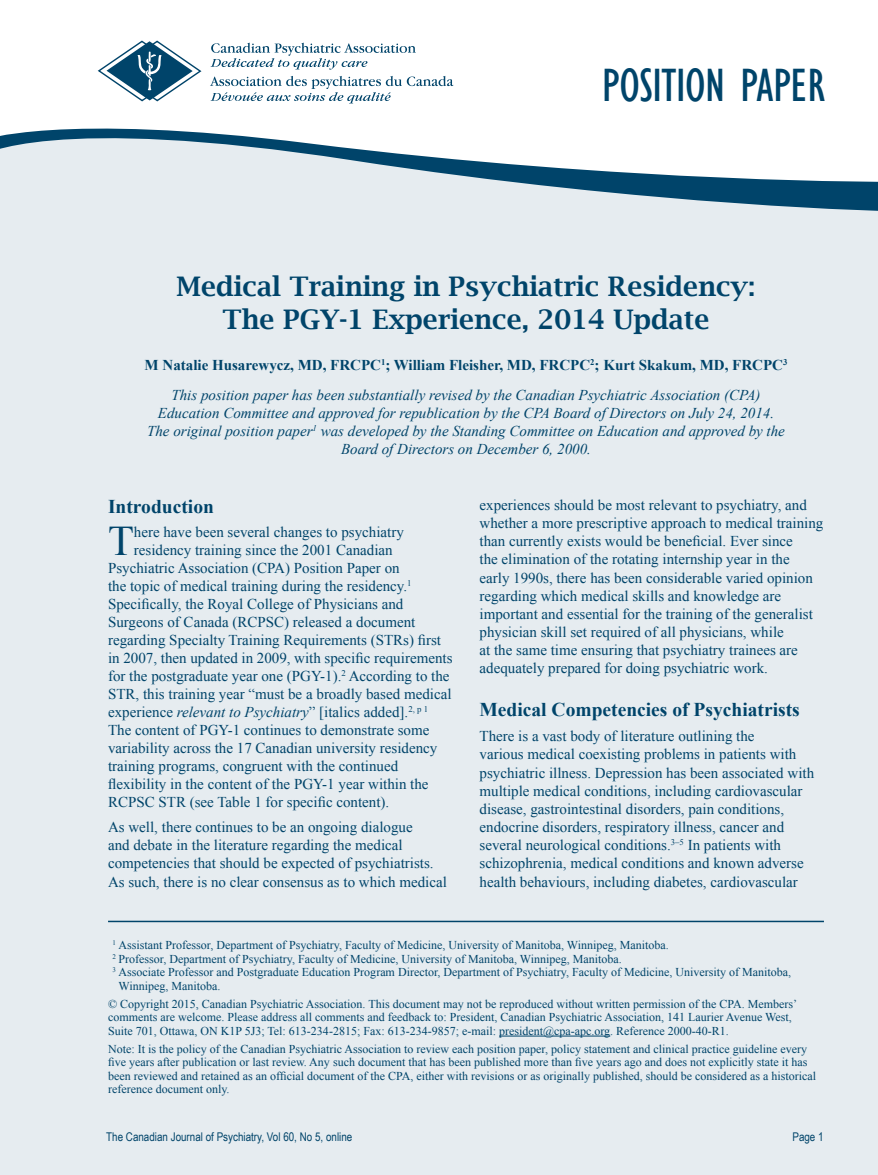
<style>
.page{position:relative;width:878px;height:1175px;background:#fff}
.page>*{position:absolute;margin:0;border:0;box-sizing:border-box;transform-origin:0 0}
.t1{font:condensed 48px "Gill Sans";letter-spacing:-.01em;color:#00446a}
.t2{font:42.15px "Times New Roman";color:#00446a}
.t3{font:600 27px/33px "Lucida Bright";color:#00446a;text-align:center}
.t4{font:700 19.5px "Times New Roman";color:#00446a}
.t5{font:15px/18.1px "Times New Roman";color:#00446a}
.t6{font:italic 15px/18px "Times New Roman";color:#00446a;text-align:center}
.t7{font:12px/13.5px "Times New Roman";color:#00446a}
.t8{font:12px "Arial Narrow";color:#00446a}
.s1{font-weight:700;font-style:normal}
.s2{font-style:italic}
</style>
<div class="page">
<div style="left:0;top:128px;width:878px;height:1046px;background:#e6ecf0"></div>
<svg style="left:98px;top:41px;width:104px;height:61px"></svg>
<svg style="left:210px;top:76px;width:243px;height:27px"></svg>
<svg style="left:210px;top:43px;width:206px;height:27px"></svg>
<hr style="left:108px;top:920px;width:716px;height:2px;background:#00446a">
<hr style="left:499px;top:1035px;width:111px;height:1px;background:#00446a">
<h1 class="t1" style="left:602px;top:57px;width:225px">POSITION PAPER</h1>
<h3 class="t3" style="left:177px;top:270px;width:580px">Medical Training in Psychiatric Residency:<br>The PGY-1 Experience, 2014 Update</h3>
<p class="t6" style="left:145px;top:350px;width:644px;line-height:29.4px"><span class="s1">M Natalie Husarewycz, MD, FRCPC</span><sup>1</sup><span class="s1">; William Fleisher, MD, FRCPC</span><sup>2</sup><span class="s1">; Kurt Skakum, MD, FRCPC</span><sup>3<br></sup>This position paper has been substantially revised by the Canadian Psychiatric Association (CPA)</p>
<p class="t6" style="left:147px;top:403px;width:639px">Education Committee and approved for republication by the CPA Board of Directors on July 24, 2014.<br>The original position paper<sup>1</sup> was developed by the Standing Committee on Education and approved by the<br>Board of Directors on December 6, 2000.</p>
<h3 class="t4" style="left:108px;top:492px;width:107px">Introduction</h3>
<h2 class="t2" style="left:108px;top:512px;width:27px">T</h2>
<p class="t5" style="left:134px;top:522px;width:271px">here have been several changes to psychiatry</p>
<p class="t5" style="left:134px;top:540px;width:260px">residency training since the 2001 Canadian</p>
<p class="t5" style="left:108px;top:558px;width:293px">Psychiatric Association (CPA) Position Paper on</p>
<p class="t5" style="left:108px;top:576px;width:305px">the topic of medical training during the residency.<sup>1</sup></p>
<p class="t5" style="left:108px;top:594px;width:297px">Specifically, the Royal College of Physicians and</p>
<p class="t5" style="left:108px;top:612px;width:309px">Surgeons of Canada (RCPSC) released a document</p>
<p class="t5" style="left:108px;top:630px;width:334px">regarding Specialty Training Requirements (STRs) first</p>
<p class="t5" style="left:108px;top:648px;width:346px">in 2007, then updated in 2009, with specific requirements</p>
<p class="t5" style="left:108px;top:666px;width:343px">for the postgraduate year one (PGY-1).<sup>2</sup> According to the</p>
<p class="t5" style="left:108px;top:684px;width:345px">STR, this training year “must be a broadly based medical</p>
<p class="t5" style="left:108px;top:702px;width:321px">experience <span class="s2">relevant to Psychiatry</span>” [italics added].<sup>2,</sup> <sup>p</sup> <sup>1</sup></p>
<p class="t5" style="left:108px;top:720px;width:323px">The content of PGY-1 continues to demonstrate some</p>
<p class="t5" style="left:108px;top:738px;width:331px">variability across the 17 Canadian university residency</p>
<p class="t5" style="left:108px;top:756px;width:291px">training programs, congruent with the continued</p>
<p class="t5" style="left:108px;top:774px;width:322px">flexibility in the content of the PGY-1 year within the</p>
<p class="t5" style="left:108px;top:792px;width:283px">RCPSC STR (see Table 1 for specific content).</p>
<p class="t5" style="left:108px;top:818px;width:340px">As well, there continues to be an ongoing dialogue<br>and debate in the literature regarding the medical competencies that should be expected of psychiatrists.<br>As such, there is no clear consensus as to which medical</p>
<p class="t5" style="left:479px;top:495px;width:345px">experiences should be most relevant to psychiatry, and whether a more prescriptive approach to medical training than currently exists would be beneficial. Ever since<br>the elimination of the rotating internship year in the early 1990s, there has been considerable varied opinion regarding which medical skills and knowledge are important and essential for the training of the generalist physician skill set required of all physicians, while<br>at the same time ensuring that psychiatry trainees are adequately prepared for doing psychiatric work.</p>
<h3 class="t4" style="left:479px;top:696px;width:322px">Medical Competencies of Psychiatrists</h3>
<p class="t5" style="left:479px;top:727px;width:336px">There is a vast body of literature outlining the<br>various medical coexisting problems in patients with psychiatric illness. Depression has been associated with multiple medical conditions, including cardiovascular disease, gastrointestinal disorders, pain conditions, endocrine disorders, respiratory illness, cancer and several neurological conditions.<sup>3–5</sup> In patients with schizophrenia, medical conditions and known adverse health behaviours, including diabetes, cardiovascular</p>
<p class="t7" style="left:112px;top:938px;width:557px"><sup>1</sup> Assistant Professor, Department of Psychiatry, Faculty of Medicine, University of Manitoba, Winnipeg, Manitoba.</p>
<p class="t7" style="left:112px;top:951px;width:510px"><sup>2</sup> Professor, Department of Psychiatry, Faculty of Medicine, University of Manitoba, Winnipeg, Manitoba.</p>
<p class="t7" style="left:112px;top:965px;width:680px"><sup>3</sup> Associate Professor and Postgraduate Education Program Director, Department of Psychiatry, Faculty of Medicine, University of Manitoba,</p>
<p class="t7" style="left:118px;top:978px;width:103px">Winnipeg, Manitoba.</p>
<p class="t7" style="left:108px;top:996px;width:690px">© Copyright 2015, Canadian Psychiatric Association. This document may not be reproduced without written permission of the CPA. Members’ comments are welcome. Please address all comments and feedback to: President, Canadian Psychiatric Association, 141 Laurier Avenue West,<br>Suite 701, Ottawa, ON K1P 5J3; Tel: 613-234-2815; Fax: 613-234-9857; e-mail: president@cpa-apc.org. Reference 2000-40-R1.</p>
<p class="t7" style="left:108px;top:1041px;width:709px">Note: It is the policy of the Canadian Psychiatric Association to review each position paper, policy statement and clinical practice guideline every five years after publication or last review. Any such document that has been published more than five years ago and does not explicitly state it has been reviewed and retained as an official document of the CPA, either with revisions or as originally published, should be considered as a historical reference document only.</p>
<p class="t8" style="left:106px;top:1127px;width:247px">The Canadian Journal of Psychiatry, Vol 60, No 5, online</p>
<p class="t8" style="left:792px;top:1127px;width:33px">Page 1</p>
</div>
